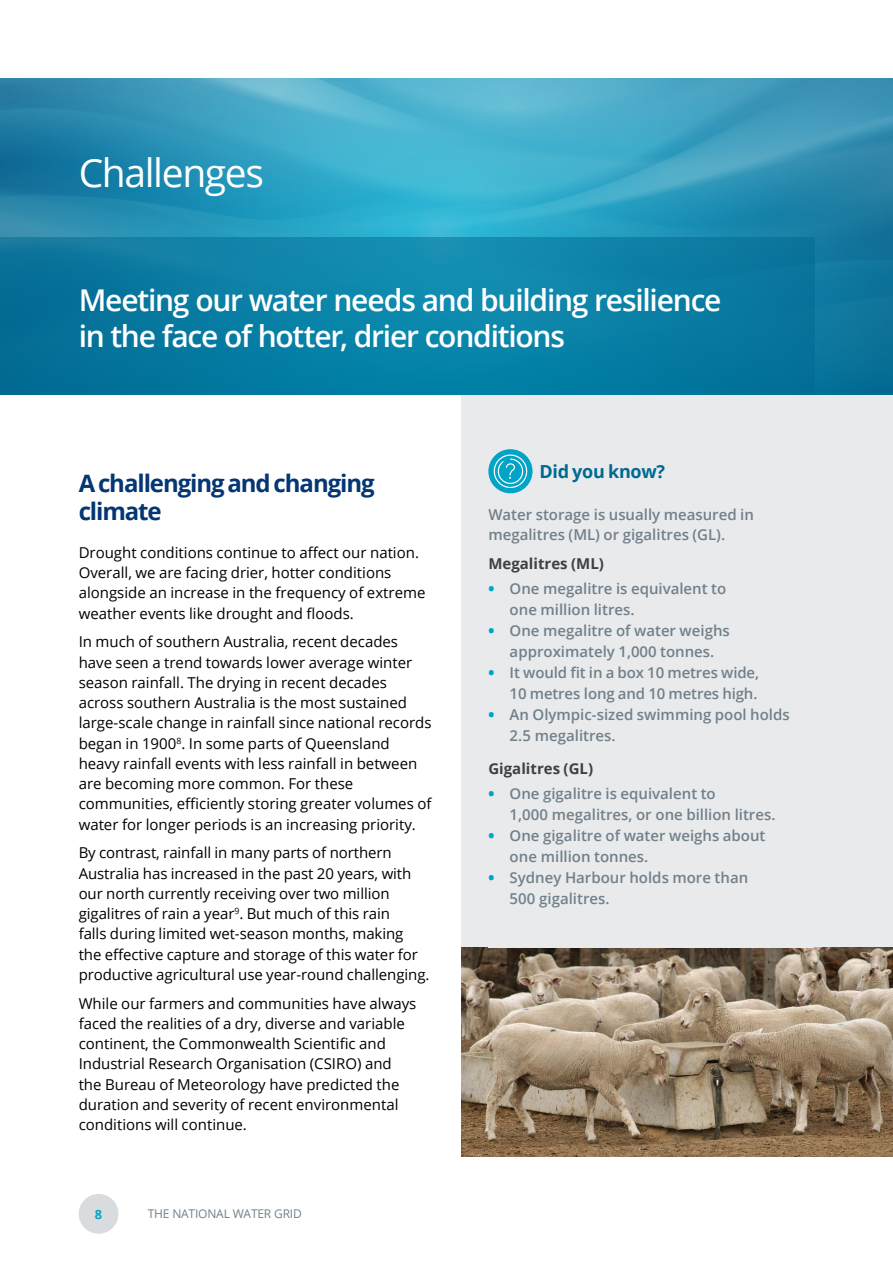
<style>
.page{position:relative;width:893px;height:1263px;background:#fff}
.page>*{position:absolute;margin:0;border:0;box-sizing:border-box;transform-origin:0 0}
.HEADING_1__CHAPTER_T{font:39px "Open Sans";letter-spacing:-.035em;color:#fff}
.VISION_TEXT{font:600 30px/36px "Open Sans";letter-spacing:-.04em;color:#fff}
.HEADING_2{font:700 24px/28.5px "Open Sans";letter-spacing:-.045em;color:#043673}
.BOX_HEAD{font:700 18px "Open Sans";letter-spacing:-.015em;color:#006991}
.BODY{font:15px/20.2px "Open Sans";color:#000}
.BOX_TEXT{font:600 15px/21px "Open Sans";color:#72808a}
.BOX_TEXT-2{font:700 15px "Open Sans";color:#414042}
.t1{font:700 12.75px "Open Sans";color:#00a4c7}
.t2{font:12px "Open Sans";letter-spacing:-.015em;color:#72808a}
.s1{font-weight:800;color:#00a4c7}
</style>
<div class="page">
<div style="left:461px;top:395px;width:432px;height:762px;background:#e8eaec"></div>
<img style="left:461px;top:947px;width:432px;height:210px">
<img style="left:0;top:79px;width:893px;height:316px">
<svg style="left:0;top:237px;width:814px;height:157px;background:#097da3"></svg>
<svg style="left:488px;top:449px;width:45px;height:44px"></svg>
<svg style="left:493px;top:454px;width:35px;height:35px"></svg>
<div style="left:79px;top:1194px;width:39px;height:40px;background:#d8dcdf;border-radius:50%"></div>
<h1 class="HEADING_1__CHAPTER_T" style="left:79px;top:146px;width:187px">Challenges</h1>
<p class="VISION_TEXT" style="left:79px;top:281px;width:644px">Meeting our water needs and building resilience in the face of hotter, drier conditions</p>
<h2 class="HEADING_2" style="left:79px;top:468px;width:297px">A challenging and changing climate</h2>
<p class="BODY" style="left:79px;top:542px;width:348px">Drought conditions continue to affect our nation.<br>Overall, we are facing drier, hotter conditions alongside an increase in the frequency of extreme weather events like drought and floods.</p>
<p class="BODY" style="left:79px;top:631px;width:354px">In much of southern Australia, recent decades have seen a trend towards lower average winter season rainfall. The drying in recent decades across southern Australia is the most sustained large-scale change in rainfall since national records began in 1900<sup>8</sup>. In some parts of Queensland heavy rainfall events with less rainfall in between are becoming more common. For these communities, efficiently storing greater volumes of water for longer periods is an increasing priority.</p>
<p class="BODY" style="left:79px;top:842px;width:352px">By contrast, rainfall in many parts of northern Australia has increased in the past 20 years, with our north currently receiving over two million gigalitres of rain a year<sup>9</sup>. But much of this rain<br>falls during limited wet-season months, making the effective capture and storage of this water for productive agricultural use year-round challenging.</p>
<p class="BODY" style="left:79px;top:992px;width:339px">While our farmers and communities have always faced the realities of a dry, diverse and variable continent, the Commonwealth Scientific and Industrial Research Organisation (CSIRO) and the Bureau of Meteorology have predicted the duration and severity of recent environmental conditions will continue.</p>
<p class="t1" style="left:95px;top:1205px;width:9px">8</p>
<p class="t2" style="left:148px;top:1205px;width:156px">THE NATIONAL WATER GRID</p>
<p class="BOX_HEAD" style="left:539px;top:459px;width:127px">Did you know?</p>
<p class="BOX_TEXT" style="left:488px;top:504px;width:267px;line-height:20.2px">Water storage is usually measured in megalitres (ML) or gigalitres (GL).</p>
<p class="BOX_TEXT-2" style="left:488px;top:553px;width:117px">Megalitres (ML)</p>
<p class="BOX_TEXT" style="left:510px;top:578px;width:218px;text-indent:-21px"><span class="s1">•</span> One megalitre is equivalent to one million litres.</p>
<p class="BOX_TEXT" style="left:488px;top:620px;width:243px;text-align:center"><span class="s1">•</span> One megalitre of water weighs approximately 1,000 tonnes.</p>
<p class="BOX_TEXT" style="left:488px;top:662px;width:272px;text-align:right"><span class="s1">•</span> It would fit in a box 10 metres wide,<br>10 metres long and 10 metres high.</p>
<p class="BOX_TEXT" style="left:510px;top:704px;width:282px;text-indent:-21px"><span class="s1">•</span> An Olympic-sized swimming pool holds<br>2.5 megalitres.</p>
<p class="BOX_TEXT-2" style="left:488px;top:758px;width:106px">Gigalitres (GL)</p>
<p class="BOX_TEXT" style="left:510px;top:783px;width:267px;text-indent:-21px"><span class="s1">•</span> One gigalitre is equivalent to<br>1,000 megalitres, or one billion litres.</p>
<p class="BOX_TEXT" style="left:510px;top:825px;width:257px;text-indent:-21px"><span class="s1">•</span> One gigalitre of water weighs about one million tonnes.</p>
<p class="BOX_TEXT" style="left:510px;top:867px;width:240px;text-indent:-21px"><span class="s1">•</span> Sydney Harbour holds more than<br>500 gigalitres.</p>
</div>
